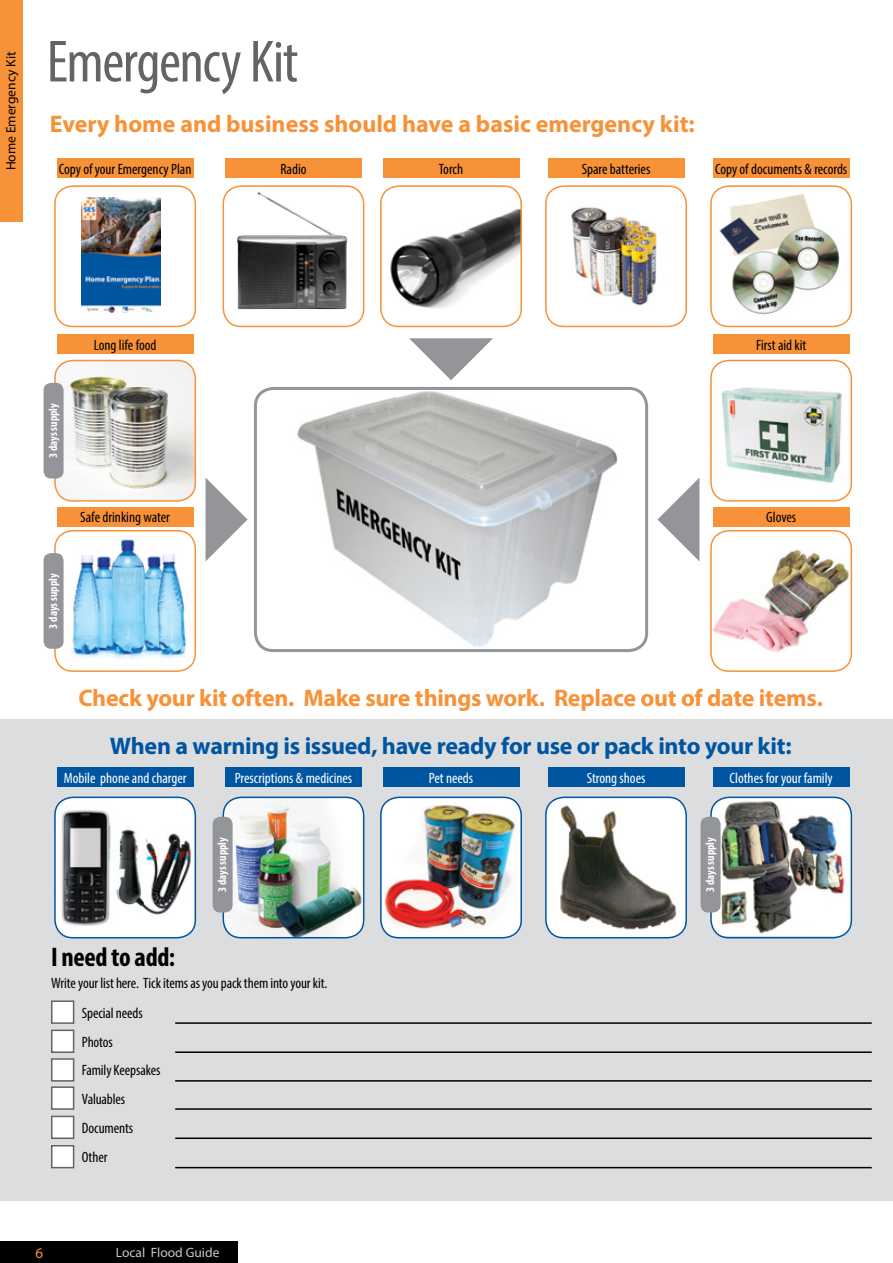
<style>
.page{position:relative;width:893px;height:1263px;background:#fff}
.page>*{position:absolute;margin:0;border:0;box-sizing:border-box;transform-origin:0 0}
.t1{font:condensed 60px "Myriad Pro";letter-spacing:-.02em;color:#636466}
.t2{font:700 condensed 27px "Myriad Pro";color:#000}
.t3{font:700 24px "Myriad Pro";letter-spacing:-.01em;color:#f79239}
.t4{font:700 24px "Myriad Pro";letter-spacing:-.015em;color:#0055a1}
.t5{font:condensed 15px/29px "Myriad Pro";letter-spacing:-.005em;color:#000}
.t6{font:condensed 15px "Myriad Pro";color:#fff}
.t7{font:15px "Myriad Pro";color:#f79239}
.t8{font:13.5px "Myriad Pro";color:#000}
.t9{font:13.5px "Myriad Pro";color:#c7c8ca}
.t10{font:700 condensed 12px "Myriad Pro";color:#fff}
</style>
<div class="page">
<div style="left:0;top:0;width:23px;height:221px;background:#f79239"></div>
<div style="left:0;top:1241px;width:238px;height:22px;background:#000"></div>
<div style="left:0;top:719px;width:893px;height:481px;background:#dcddde"></div>
<div style="left:57px;top:159px;width:137px;height:19px;background:#f79239"></div>
<div style="left:57px;top:335px;width:137px;height:19px;background:#f79239"></div>
<div style="left:57px;top:507px;width:137px;height:19px;background:#f79239"></div>
<div style="left:57px;top:767px;width:137px;height:20px;background:#0055a1"></div>
<div style="left:225px;top:767px;width:137px;height:20px;background:#0055a1"></div>
<div style="left:383px;top:767px;width:136px;height:20px;background:#0055a1"></div>
<div style="left:548px;top:767px;width:136px;height:20px;background:#0055a1"></div>
<div style="left:713px;top:767px;width:137px;height:20px;background:#0055a1"></div>
<div style="left:225px;top:159px;width:137px;height:19px;background:#f79239"></div>
<div style="left:383px;top:159px;width:136px;height:19px;background:#f79239"></div>
<div style="left:548px;top:159px;width:136px;height:19px;background:#f79239"></div>
<div style="left:713px;top:159px;width:137px;height:19px;background:#f79239"></div>
<div style="left:713px;top:334px;width:137px;height:20px;background:#f79239"></div>
<div style="left:713px;top:507px;width:137px;height:19px;background:#f79239"></div>
<img style="left:711px;top:799px;width:140px;height:137px">
<div style="left:710px;top:796px;width:142px;height:142px;border:2px solid #0055a1;border-radius:18px"></div>
<img style="left:546px;top:799px;width:140px;height:139px">
<div style="left:545px;top:796px;width:142px;height:142px;border:2px solid #0055a1;border-radius:18px"></div>
<img style="left:381px;top:799px;width:140px;height:139px">
<div style="left:380px;top:796px;width:142px;height:142px;border:2px solid #0055a1;border-radius:18px"></div>
<img style="left:223px;top:797px;width:141px;height:141px">
<div style="left:223px;top:796px;width:141px;height:142px;border:2px solid #0055a1;border-radius:18px"></div>
<img style="left:55px;top:799px;width:140px;height:139px">
<div style="left:54px;top:796px;width:142px;height:142px;border:2px solid #0055a1;border-radius:18px"></div>
<img style="left:82px;top:197px;width:78px;height:116px">
<div style="left:54px;top:185px;width:142px;height:142px;border:2px solid #f79239;border-radius:18px"></div>
<img style="left:255px;top:388px;width:392px;height:260px">
<div style="left:254px;top:387px;width:394px;height:265px;border:3px solid #939598;border-radius:18px"></div>
<img style="left:55px;top:360px;width:140px;height:139px">
<div style="left:54px;top:360px;width:142px;height:142px;border:2px solid #f79239;border-radius:18px"></div>
<img style="left:711px;top:360px;width:140px;height:139px">
<div style="left:710px;top:360px;width:142px;height:142px;border:2px solid #f79239;border-radius:18px"></div>
<img style="left:55px;top:531px;width:140px;height:140px">
<div style="left:54px;top:530px;width:142px;height:142px;border:2px solid #f79239;border-radius:18px"></div>
<img style="left:711px;top:533px;width:140px;height:134px">
<div style="left:710px;top:530px;width:142px;height:142px;border:2px solid #f79239;border-radius:18px"></div>
<img style="left:237px;top:192px;width:110px;height:117px">
<div style="left:223px;top:185px;width:141px;height:142px;border:2px solid #f79239;border-radius:18px"></div>
<img style="left:390px;top:208px;width:129px;height:100px">
<div style="left:380px;top:185px;width:142px;height:142px;border:2px solid #f79239;border-radius:18px"></div>
<img style="left:546px;top:186px;width:140px;height:140px">
<div style="left:545px;top:185px;width:142px;height:142px;border:2px solid #f79239;border-radius:18px"></div>
<img style="left:711px;top:186px;width:140px;height:140px">
<div style="left:710px;top:185px;width:142px;height:142px;border:2px solid #f79239;border-radius:18px"></div>
<div style="left:213px;top:817px;width:20px;height:95px;background:#939598;border-radius:8px"></div>
<div style="left:701px;top:817px;width:19px;height:95px;background:#939598;border-radius:8px"></div>
<div style="left:44px;top:383px;width:20px;height:95px;background:#939598;border-radius:8px"></div>
<div style="left:44px;top:553px;width:20px;height:96px;background:#939598;border-radius:8px"></div>
<div style="left:51px;top:1000px;width:23px;height:24px;background:#fff;border:2px solid #636466"></div>
<div style="left:51px;top:1058px;width:23px;height:23px;background:#fff;border:2px solid #636466"></div>
<div style="left:51px;top:1116px;width:23px;height:23px;background:#fff;border:2px solid #636466"></div>
<div style="left:51px;top:1029px;width:23px;height:24px;background:#fff;border:2px solid #636466"></div>
<div style="left:51px;top:1086px;width:23px;height:24px;background:#fff;border:2px solid #636466"></div>
<div style="left:51px;top:1145px;width:23px;height:23px;background:#fff;border:2px solid #636466"></div>
<hr style="left:175px;top:1022px;width:697px;height:2px;background:#000">
<hr style="left:175px;top:1080px;width:697px;height:1px;background:#000">
<hr style="left:175px;top:1137px;width:697px;height:2px;background:#000">
<hr style="left:175px;top:1051px;width:697px;height:2px;background:#000">
<hr style="left:175px;top:1108px;width:697px;height:2px;background:#000">
<hr style="left:175px;top:1167px;width:697px;height:1px;background:#000">
<svg style="left:206px;top:478px;width:42px;height:83px"></svg>
<svg style="left:657px;top:478px;width:42px;height:83px"></svg>
<svg style="left:409px;top:338px;width:84px;height:42px"></svg>
<p class="t8" style="left:3px;top:170px;width:120px;rotate:-90deg">Home Emergency Kit</p>
<h1 class="t1" style="left:47px;top:25px;width:253px">Emergency Kit</h1>
<h3 class="t3" style="left:50px;top:108px;width:646px">Every home and business should have a basic emergency kit:</h3>
<p class="t5" style="left:59px;top:154px;width:134px">Copy of your Emergency Plan</p>
<p class="t5" style="left:280px;top:154px;width:28px">Radio</p>
<p class="t5" style="left:439px;top:154px;width:26px">Torch</p>
<p class="t5" style="left:582px;top:154px;width:70px">Spare batteries</p>
<p class="t5" style="left:715px;top:154px;width:134px">Copy of documents &amp; records</p>
<p class="t10" style="left:46px;top:458px;width:57px;rotate:-90deg">3 days supply</p>
<p class="t5" style="left:94px;top:330px;width:64px">Long life food</p>
<p class="t10" style="left:46px;top:628px;width:57px;rotate:-90deg">3 days supply</p>
<p class="t5" style="left:80px;top:503px;width:91px">Safe drinking water</p>
<p class="t5" style="left:756px;top:330px;width:52px">First aid kit</p>
<p class="t5" style="left:766px;top:503px;width:31px">Gloves</p>
<h3 class="t3" style="left:78px;top:682px;width:746px">Check your kit often. Make sure things work. Replace out of date items.</h3>
<h3 class="t4" style="left:110px;top:730px;width:683px">When a warning is issued, have ready for use or pack into your kit:</h3>
<p class="t6" style="left:64px;top:769px;width:124px">Mobile phone and charger</p>
<p class="t6" style="left:235px;top:769px;width:119px">Prescriptions &amp; medicines</p>
<p class="t6" style="left:429px;top:769px;width:46px">Pet needs</p>
<p class="t6" style="left:587px;top:769px;width:60px">Strong shoes</p>
<p class="t6" style="left:730px;top:769px;width:105px">Clothes for your family</p>
<p class="t10" style="left:215px;top:892px;width:57px;rotate:-90deg">3 days supply</p>
<p class="t10" style="left:703px;top:892px;width:57px;rotate:-90deg">3 days supply</p>
<h2 class="t2" style="left:51px;top:940px;width:126px">I need to add:</h2>
<p class="t5" style="left:82px;top:968px;width:247px;text-indent:-31px">Write your list here. Tick items as you pack them into your kit.<br>Special needs<br>Photos<br>Family Keepsakes<br>Valuables<br>Documents<br>Other</p>
<p class="t7" style="left:36px;top:1243px;width:9px">6</p>
<p class="t9" style="left:116px;top:1244px;width:105px">Local Flood Guide</p>
</div>
